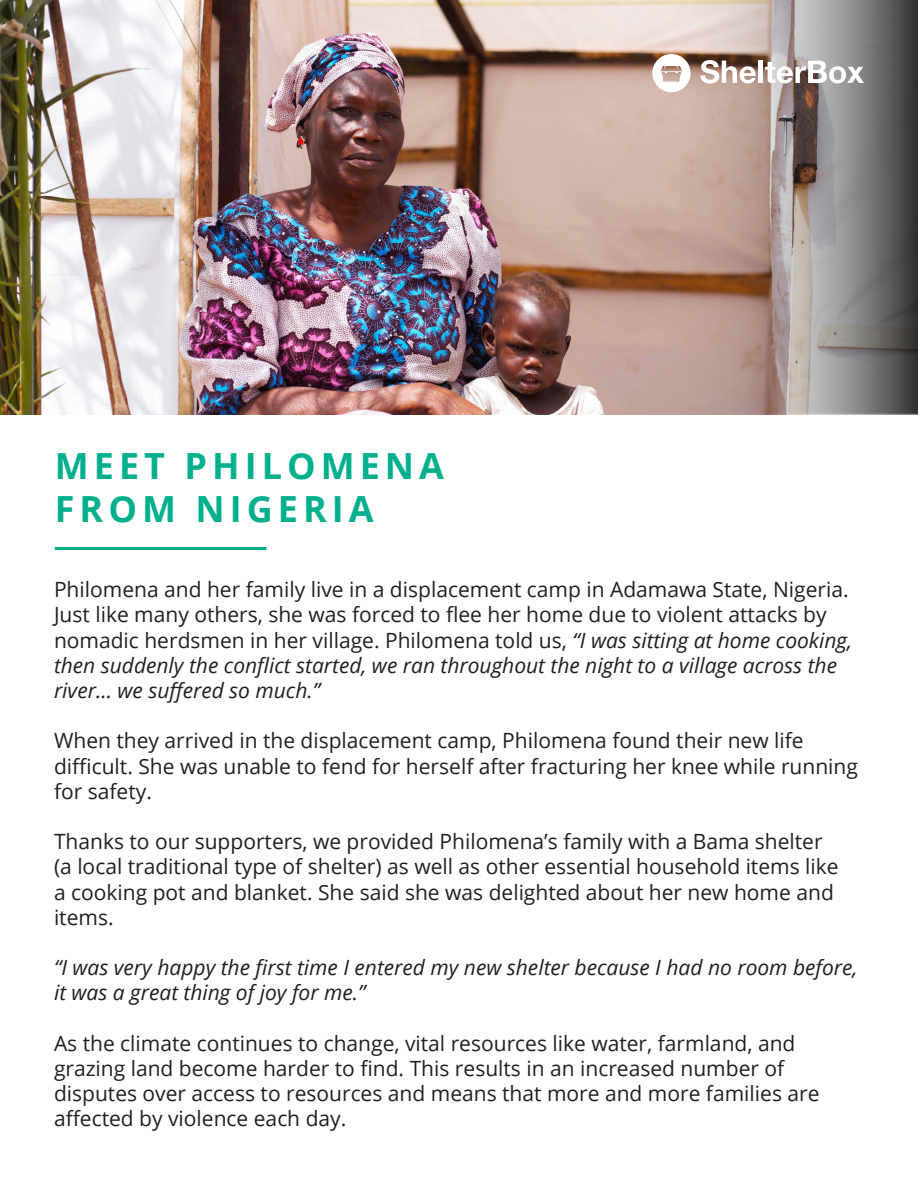
<style>
.page{position:relative;width:918px;height:1188px;background:#fff}
.page>*{position:absolute;margin:0;border:0;box-sizing:border-box;transform-origin:0 0}
.t1{font:700 36px "Open Sans";letter-spacing:.14em;color:#00b08d}
.t2{font:21px/25.2px "Open Sans";color:#231f20}
.t3{font:italic 21px/25.2px "Open Sans";color:#231f20}
.s1{font-style:italic}
</style>
<div class="page">
<img style="left:0;top:0;width:665px;height:415px">
<hr style="left:55px;top:547px;width:212px;height:3px;background:#00b08d">
<svg style="left:665px;top:0;width:253px;height:415px"></svg>
<svg style="left:700px;top:60px;width:56px;height:23px"></svg>
<div style="left:758px;top:61px;width:5px;height:22px;background:#fff"></div>
<svg style="left:765px;top:61px;width:99px;height:22px"></svg>
<svg style="left:652px;top:54px;width:39px;height:38px"></svg>
<p class="t1" style="left:55px;top:441px;width:391px">MEET PHILOMENA</p>
<p class="t1" style="left:55px;top:484px;width:320px">FROM NIGERIA</p>
<p class="t2" style="left:54px;top:576px;width:800px">Philomena and her family live in a displacement camp in Adamawa State, Nigeria.<br>Just like many others, she was forced to flee her home due to violent attacks by nomadic herdsmen in her village. Philomena told us, <span class="s1">“I was sitting at home cooking, then suddenly the conflict started, we ran throughout the night to a village across the river… we suffered so much.”</span></p>
<p class="t2" style="left:54px;top:728px;width:806px">When they arrived in the displacement camp, Philomena found their new life difficult. She was unable to fend for herself after fracturing her knee while running for safety.</p>
<p class="t2" style="left:54px;top:828px;width:786px">Thanks to our supporters, we provided Philomena’s family with a Bama shelter (a local traditional type of shelter) as well as other essential household items like a cooking pot and blanket. She said she was delighted about her new home and items.</p>
<p class="t3" style="left:54px;top:954px;width:805px">“I was very happy the first time I entered my new shelter because I had no room before, it was a great thing of joy for me.”</p>
<p class="t2" style="left:54px;top:1030px;width:767px">As the climate continues to change, vital resources like water, farmland, and grazing land become harder to find. This results in an increased number of disputes over access to resources and means that more and more families are affected by violence each day.</p>
</div>
